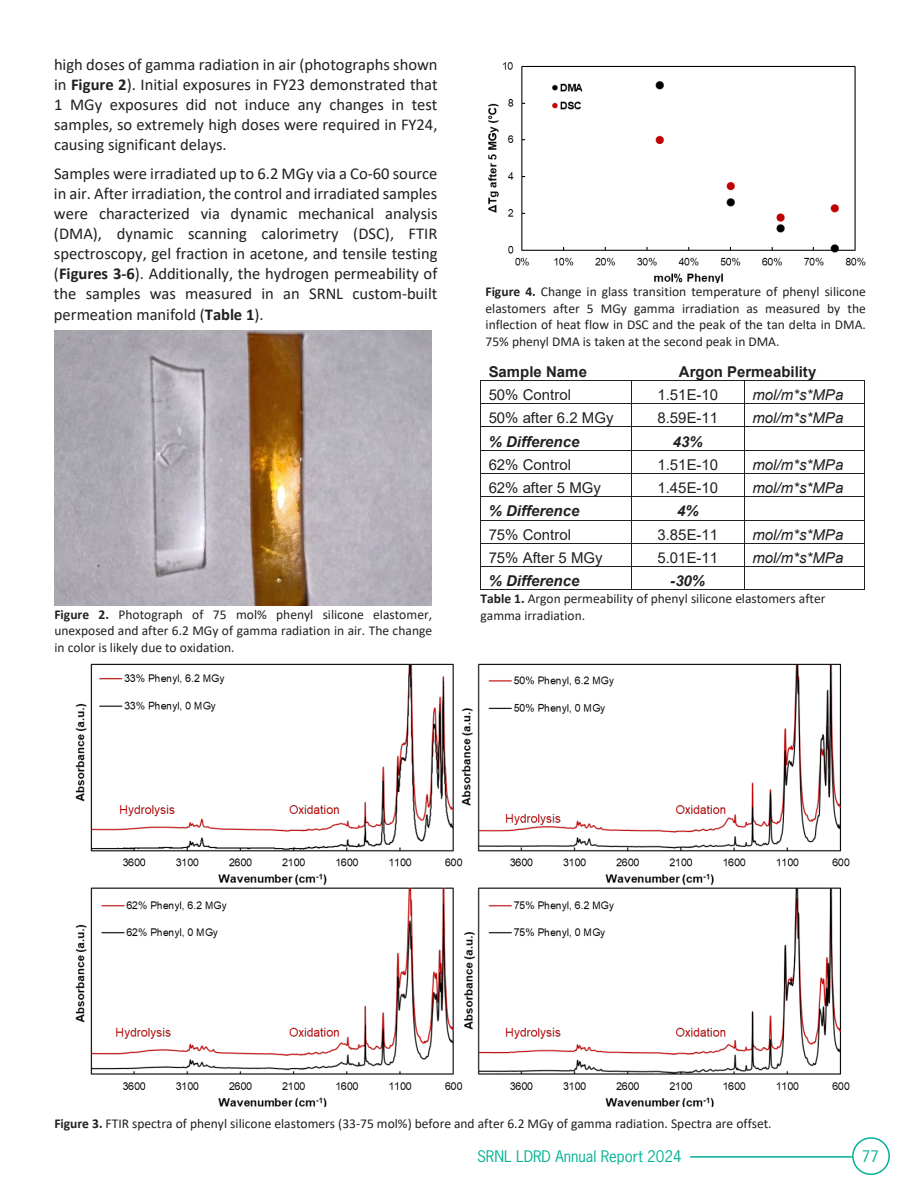
<style>
.page{position:relative;width:918px;height:1188px;background:#fff}
.page>*{position:absolute;margin:0;border:0;box-sizing:border-box;transform-origin:0 0}
.t1{font:16.5px/20.1px "Calibri";color:#231f20;text-align:justify}
.t2{font:15px "Arial";color:#231f20}
.t3{font:italic 15px "Arial";color:#231f20}
.t4{font:italic 700 15px "Arial";color:#231f20}
.t5{font:700 15px "Arial";color:#231f20}
.t6{font:15px "News Gothic Std";color:#00b294}
.t7{font:13.5px/16.5px "Calibri";color:#231f20}
.s1{font-weight:700}
</style>
<div class="page">
<hr style="left:482px;top:380px;width:149px;height:1px;background:#231f20">
<hr style="left:633px;top:380px;width:111px;height:1px;background:#231f20">
<hr style="left:745px;top:380px;width:119px;height:1px;background:#231f20">
<hr style="left:481px;top:403px;width:150px;height:1px;background:#231f20">
<hr style="left:632px;top:403px;width:112px;height:1px;background:#231f20">
<hr style="left:745px;top:403px;width:119px;height:1px;background:#231f20">
<hr style="left:481px;top:427px;width:150px;height:1px;background:#231f20">
<hr style="left:632px;top:427px;width:112px;height:1px;background:#231f20">
<hr style="left:745px;top:427px;width:119px;height:1px;background:#231f20">
<hr style="left:481px;top:450px;width:150px;height:1px;background:#231f20">
<hr style="left:632px;top:450px;width:112px;height:1px;background:#231f20">
<hr style="left:745px;top:450px;width:119px;height:1px;background:#231f20">
<hr style="left:481px;top:473px;width:150px;height:1px;background:#231f20">
<hr style="left:632px;top:473px;width:112px;height:1px;background:#231f20">
<hr style="left:745px;top:473px;width:119px;height:1px;background:#231f20">
<hr style="left:481px;top:496px;width:150px;height:1px;background:#231f20">
<hr style="left:632px;top:496px;width:112px;height:1px;background:#231f20">
<hr style="left:745px;top:496px;width:119px;height:1px;background:#231f20">
<hr style="left:481px;top:520px;width:150px;height:1px;background:#231f20">
<hr style="left:632px;top:520px;width:112px;height:1px;background:#231f20">
<hr style="left:745px;top:520px;width:119px;height:1px;background:#231f20">
<hr style="left:481px;top:543px;width:150px;height:1px;background:#231f20">
<hr style="left:632px;top:543px;width:112px;height:1px;background:#231f20">
<hr style="left:745px;top:543px;width:119px;height:1px;background:#231f20">
<hr style="left:481px;top:566px;width:150px;height:1px;background:#231f20">
<hr style="left:632px;top:566px;width:112px;height:1px;background:#231f20">
<hr style="left:745px;top:566px;width:119px;height:1px;background:#231f20">
<svg style="left:480px;top:380px;width:2px;height:210px"></svg>
<hr style="left:481px;top:590px;width:150px;height:1px;background:#231f20">
<svg style="left:631px;top:380px;width:2px;height:210px"></svg>
<hr style="left:632px;top:590px;width:112px;height:1px;background:#231f20">
<svg style="left:744px;top:380px;width:1px;height:210px"></svg>
<hr style="left:745px;top:590px;width:119px;height:1px;background:#231f20">
<svg style="left:864px;top:380px;width:1px;height:210px"></svg>
<img style="left:54px;top:331px;width:378px;height:275px">
<img style="left:75px;top:663px;width:775px;height:443px">
<img style="left:488px;top:62px;width:378px;height:221px">
<hr style="left:690px;top:1156px;width:162px;height:2px;background:#00b294">
<div style="left:852px;top:1137px;width:38px;height:38px;border:2px solid #00b294;border-radius:50%"></div>
<p class="t1" style="left:54px;top:54px;width:385px">high doses of gamma radiation in air (photographs shown in <span class="s1">Figure 2</span>). Initial exposures in FY23 demonstrated that 1 MGy exposures did not induce any changes in test samples, so extremely high doses were required in FY24, causing significant delays.</p>
<p class="t1" style="left:54px;top:163px;width:385px">Samples were irradiated up to 6.2 MGy via a Co-60 source in air. After irradiation, the control and irradiated samples were characterized via dynamic mechanical analysis (DMA), dynamic scanning calorimetry (DSC), FTIR spectroscopy, gel fraction in acetone, and tensile testing (<span class="s1">Figures 3-6</span>). Additionally, the hydrogen permeability of the samples was measured in an SRNL custom-built permeation manifold (<span class="s1">Table 1</span>).</p>
<p class="t7" style="left:486px;top:283px;width:382px;text-align:justify"><span class="s1">Figure 4.</span> Change in glass transition temperature of phenyl silicone elastomers after 5 MGy gamma irradiation as measured by the inflection of heat flow in DSC and the peak of the tan delta in DMA.<br>75% phenyl DMA is taken at the second peak in DMA.</p>
<p class="t5" style="left:489px;top:361px;width:100px">Sample Name</p>
<p class="t5" style="left:679px;top:361px;width:139px">Argon Permeability</p>
<p class="t2" style="left:489px;top:385px;width:84px">50% Control</p>
<p class="t2" style="left:658px;top:385px;width:62px">1.51E-10</p>
<p class="t3" style="left:753px;top:385px;width:92px">mol/m*s*MPa</p>
<p class="t2" style="left:489px;top:408px;width:126px">50% after 6.2 MGy</p>
<p class="t2" style="left:658px;top:408px;width:62px">8.59E-11</p>
<p class="t3" style="left:753px;top:408px;width:92px">mol/m*s*MPa</p>
<p class="t4" style="left:489px;top:431px;width:92px">% Difference</p>
<p class="t4" style="left:673px;top:431px;width:31px">43%</p>
<p class="t2" style="left:489px;top:454px;width:84px">62% Control</p>
<p class="t2" style="left:658px;top:454px;width:62px">1.51E-10</p>
<p class="t3" style="left:753px;top:455px;width:92px">mol/m*s*MPa</p>
<p class="t2" style="left:489px;top:478px;width:114px">62% after 5 MGy</p>
<p class="t2" style="left:658px;top:478px;width:62px">1.45E-10</p>
<p class="t3" style="left:753px;top:478px;width:92px">mol/m*s*MPa</p>
<p class="t4" style="left:489px;top:501px;width:92px">% Difference</p>
<p class="t4" style="left:677px;top:501px;width:23px">4%</p>
<p class="t2" style="left:489px;top:524px;width:84px">75% Control</p>
<p class="t2" style="left:658px;top:524px;width:62px">3.85E-11</p>
<p class="t3" style="left:753px;top:525px;width:92px">mol/m*s*MPa</p>
<p class="t2" style="left:489px;top:547px;width:116px">75% After 5 MGy</p>
<p class="t2" style="left:658px;top:547px;width:62px">5.01E-11</p>
<p class="t3" style="left:753px;top:548px;width:92px">mol/m*s*MPa</p>
<p class="t4" style="left:489px;top:571px;width:92px">% Difference</p>
<p class="t4" style="left:670px;top:571px;width:36px">-30%</p>
<p class="t7" style="left:481px;top:590px;width:346px"><span class="s1">Table 1.</span> Argon permeability of phenyl silicone elastomers after</p>
<p class="t7" style="left:55px;top:606px;width:379px"><span class="s1">Figure 2.</span> Photograph of 75 mol% phenyl silicone elastomer,</p>
<p class="t7" style="left:481px;top:606px;width:106px">gamma irradiation.</p>
<p class="t7" style="left:55px;top:622px;width:379px">unexposed and after 6.2 MGy of gamma radiation in air. The change in color is likely due to oxidation.</p>
<p class="t7" style="left:54px;top:1115px;width:719px"><span class="s1">Figure 3.</span> FTIR spectra of phenyl silicone elastomers (33-75 mol%) before and after 6.2 MGy of gamma radiation. Spectra are offset.</p>
<p class="t6" style="left:477px;top:1147px;width:206px">SRNL LDRD Annual Report 2024</p>
<p class="t6" style="left:861px;top:1147px;width:19px">77</p>
</div>
